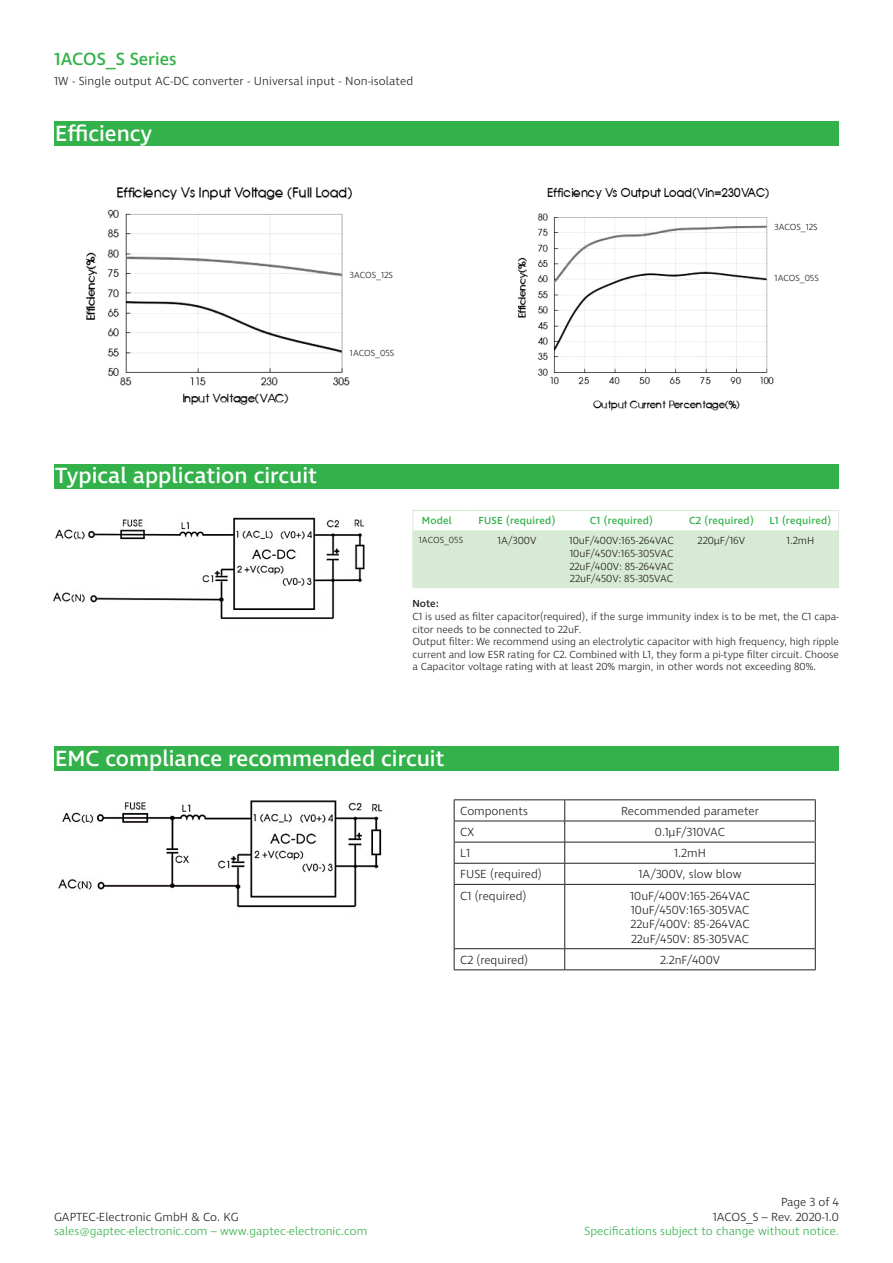
<style>
.page{position:relative;width:893px;height:1263px;background:#fff}
.page>*{position:absolute;margin:0;border:0;box-sizing:border-box;transform-origin:0 0}
.t1{font:500 22.5px "Ingra";color:#fff}
.t2{font:500 18px "Ingra";color:#33b14a}
.t3{font:300 12px/14.4px "Ingra";color:#231f20;text-align:right}
.t4{font:300 12px "Ingra";color:#33b14a}
.t5{font:300 10.5px/12.6px "Ingra";color:#231f20}
.t6{font:500 10.5px "Ingra";letter-spacing:.02em;color:#33b14a}
.t7{font:500 10.5px "Ingra";color:#231f20}
.t8{font:300 9px "Ingra";color:#231f20}
</style>
<div class="page">
<div style="left:54px;top:121px;width:785px;height:25px;background:#33b14a"></div>
<div style="left:54px;top:746px;width:785px;height:25px;background:#33b14a"></div>
<div style="left:54px;top:463px;width:785px;height:25px;background:#33b14a"></div>
<hr style="left:412px;top:510px;width:60px;height:1px;background:#d7ead3">
<hr style="left:472px;top:510px;width:90px;height:1px;background:#d7ead3">
<hr style="left:562px;top:510px;width:119px;height:1px;background:#d7ead3">
<hr style="left:681px;top:510px;width:81px;height:1px;background:#d7ead3">
<hr style="left:762px;top:510px;width:77px;height:1px;background:#d7ead3">
<svg style="left:412px;top:511px;width:427px;height:77px"></svg>
<img style="left:53px;top:517px;width:312px;height:103px">
<img style="left:86px;top:187px;width:688px;height:224px">
<div style="left:350px;top:338px;width:54px;height:35px;background:#fff"></div>
<div style="left:350px;top:260px;width:54px;height:35px;background:#fff"></div>
<img style="left:58px;top:800px;width:325px;height:108px">
<hr style="left:454px;top:799px;width:111px;height:1px;background:#231f20">
<hr style="left:565px;top:799px;width:251px;height:1px;background:#231f20">
<hr style="left:454px;top:821px;width:111px;height:1px;background:#231f20">
<hr style="left:565px;top:821px;width:251px;height:1px;background:#231f20">
<hr style="left:454px;top:842px;width:111px;height:1px;background:#231f20">
<hr style="left:565px;top:842px;width:251px;height:1px;background:#231f20">
<hr style="left:454px;top:863px;width:111px;height:1px;background:#231f20">
<svg style="left:454px;top:800px;width:1px;height:84px"></svg>
<hr style="left:565px;top:863px;width:251px;height:1px;background:#231f20">
<svg style="left:564px;top:800px;width:1px;height:84px"></svg>
<svg style="left:815px;top:800px;width:1px;height:84px"></svg>
<hr style="left:454px;top:884px;width:111px;height:1px;background:#231f20">
<hr style="left:454px;top:885px;width:1px;height:63px;background:#231f20">
<hr style="left:565px;top:884px;width:251px;height:1px;background:#231f20">
<hr style="left:564px;top:885px;width:1px;height:63px;background:#231f20">
<hr style="left:815px;top:885px;width:1px;height:63px;background:#231f20">
<hr style="left:454px;top:948px;width:111px;height:1px;background:#231f20">
<svg style="left:454px;top:949px;width:1px;height:20px"></svg>
<hr style="left:565px;top:948px;width:251px;height:1px;background:#231f20">
<svg style="left:564px;top:949px;width:1px;height:20px"></svg>
<svg style="left:815px;top:949px;width:1px;height:20px"></svg>
<hr style="left:454px;top:969px;width:111px;height:1px;background:#231f20">
<hr style="left:565px;top:969px;width:251px;height:1px;background:#231f20">
<h2 class="t2" style="left:54px;top:48px;width:124px">1ACOS_S Series</h2>
<p class="t3" style="left:54px;top:75px;width:361px">1W - Single output AC-DC converter - Universal input - Non-isolated</p>
<p class="t1" style="left:55px;top:119px;width:99px">Efficiency</p>
<p class="t8" style="left:350px;top:269px;width:45px">3ACOS_12S</p>
<p class="t8" style="left:350px;top:347px;width:46px">1ACOS_05S</p>
<p class="t8" style="left:775px;top:222px;width:45px">3ACOS_12S</p>
<p class="t8" style="left:775px;top:273px;width:46px">1ACOS_05S</p>
<p class="t1" style="left:55px;top:462px;width:264px">Typical application circuit</p>
<p class="t6" style="left:422px;top:514px;width:32px">Model</p>
<p class="t6" style="left:478px;top:514px;width:78px">FUSE (required)</p>
<p class="t6" style="left:590px;top:514px;width:65px">C1 (required)</p>
<p class="t6" style="left:689px;top:514px;width:66px">C2 (required)</p>
<p class="t6" style="left:769px;top:514px;width:63px">L1 (required)</p>
<p class="t8" style="left:419px;top:535px;width:46px">1ACOS_05S</p>
<p class="t5" style="left:497px;top:535px;width:41px">1A/300V</p>
<p class="t5" style="left:569px;top:535px;width:106px">10uF/400V:165-264VAC</p>
<p class="t5" style="left:570px;top:548px;width:105px">10uF/450V:165-305VAC</p>
<p class="t5" style="left:569px;top:560px;width:106px">22uF/400V: 85-264VAC</p>
<p class="t5" style="left:570px;top:573px;width:105px">22uF/450V: 85-305VAC</p>
<p class="t5" style="left:698px;top:535px;width:49px">220µF/16V</p>
<p class="t5" style="left:786px;top:535px;width:29px">1.2mH</p>
<p class="t7" style="left:412px;top:597px;width:28px">Note:</p>
<p class="t5" style="left:412px;top:611px;width:428px">C1 is used as filter capacitor(required), if the surge immunity index is to be met, the C1 capa&shy;citor needs to be connected to 22uF.</p>
<p class="t5" style="left:412px;top:636px;width:428px;text-align:justify">Output filter: We recommend using an electrolytic capacitor with high frequency, high ripple current and low ESR rating for C2. Combined with L1, they form a pi-type filter circuit. Choose a Capacitor voltage rating with at least 20% margin, in other words not exceeding 80%.</p>
<p class="t1" style="left:55px;top:744px;width:391px">EMC compliance recommended circuit</p>
<p class="t3" style="left:460px;top:804px;width:69px">Components</p>
<p class="t3" style="left:621px;top:804px;width:140px">Recommended parameter</p>
<p class="t3" style="left:460px;top:825px;width:15px">CX</p>
<p class="t3" style="left:655px;top:825px;width:72px">0.1μF/310VAC</p>
<p class="t3" style="left:460px;top:847px;width:12px">L1</p>
<p class="t3" style="left:674px;top:847px;width:33px">1.2mH</p>
<p class="t3" style="left:460px;top:868px;width:83px">FUSE (required)</p>
<p class="t3" style="left:638px;top:868px;width:105px">1A/300V, slow blow</p>
<p class="t3" style="left:460px;top:889px;width:68px">C1 (required)</p>
<p class="t3" style="left:630px;top:889px;width:121px">10uF/400V:165-264VAC</p>
<p class="t3" style="left:631px;top:903px;width:120px">10uF/450V:165-305VAC</p>
<p class="t3" style="left:630px;top:918px;width:121px">22uF/400V: 85-264VAC</p>
<p class="t3" style="left:631px;top:932px;width:119px">22uF/450V: 85-305VAC</p>
<p class="t3" style="left:460px;top:953px;width:70px">C2 (required)</p>
<p class="t3" style="left:660px;top:953px;width:61px">2.2nF/400V</p>
<p class="t3" style="left:54px;top:1210px;width:186px">GAPTEC-Electronic GmbH &amp; Co. KG</p>
<p class="t4" style="left:54px;top:1223px;width:315px">sales@gaptec-electronic.com – www.gaptec-electronic.com</p>
<p class="t3" style="left:713px;top:1195px;width:128px">Page 3 of 4<br>1ACOS_S – Rev. 2020-1.0</p>
<p class="t4" style="left:585px;top:1223px;width:256px">Specifications subject to change without notice.</p>
</div>
